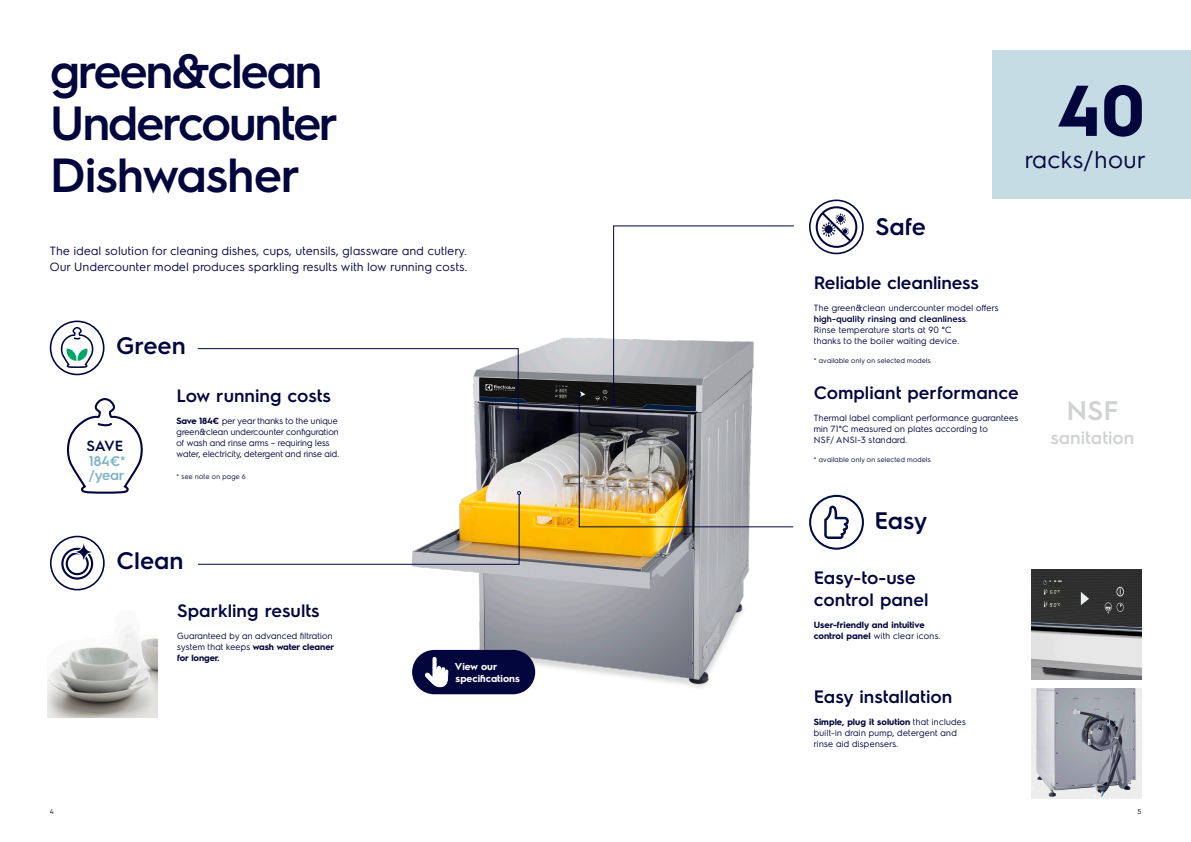
<style>
.page{position:relative;width:1191px;height:842px;background:#fff}
.page>*{position:absolute;margin:0;border:0;box-sizing:border-box;transform-origin:0 0}
.t1{font:700 72px "Electrolux Sans";color:#02063d}
.t2{font:600 48px/52px "Electrolux Sans";letter-spacing:-.05em;color:#02063d}
.t3{font:600 27px "Electrolux Sans";color:#d1d2d4}
.t4{font:600 24px "Electrolux Sans";color:#02063d}
.t5{font:24px "Electrolux Sans";color:#02063d}
.t6{font:600 18px "Electrolux Sans";color:#02063d}
.t7{font:600 18px "Electrolux Sans";color:#d1d2d4}
.t8{font:600 14.7px "Electrolux Sans";color:#02063d}
.t9{font:600 14.1px "Electrolux Sans";letter-spacing:-.025em;color:#7bb3c5}
.t10{font:600 12.3px "Electrolux Sans";color:#7bb3c5}
.t11{font:12px "Electrolux Sans";color:#02063d}
.t12{font:700 10px/12px "Electrolux Sans";color:#fff}
.t13{font:9px/11px "Electrolux Sans";letter-spacing:-.01em;color:#02063d}
.t14{font:700 9px/11px "Electrolux Sans";color:#02063d}
.t15{font:7px "Electrolux Sans";color:#02063d}
.s1{font-weight:700}
.s2{font-weight:600}
.s3{font-weight:400}
</style>
<div class="page">
<img style="left:407px;top:337px;width:352px;height:358px">
<svg style="left:809px;top:495px;width:55px;height:55px"></svg>
<svg style="left:809px;top:200px;width:54px;height:54px"></svg>
<svg style="left:577px;top:226px;width:217px;height:301px"></svg>
<img style="left:1031px;top:569px;width:110px;height:110px">
<img style="left:1031px;top:688px;width:110px;height:110px">
<div style="left:992px;top:50px;width:199px;height:148px;background:#c5dce5"></div>
<svg style="left:50px;top:536px;width:55px;height:54px"></svg>
<svg style="left:197px;top:348px;width:323px;height:72px"></svg>
<svg style="left:50px;top:321px;width:54px;height:54px"></svg>
<svg style="left:198px;top:491px;width:322px;height:73px"></svg>
<img style="left:48px;top:633px;width:109px;height:84px">
<svg style="left:66px;top:398px;width:77px;height:96px"></svg>
<div style="left:75px;top:453px;width:61px;height:13px;background:#fff"></div>
<div style="left:86px;top:466px;width:38px;height:18px;background:#fff"></div>
<div style="left:74px;top:452px;width:63px;height:10px;background:#fff"></div>
<div style="left:412px;top:650px;width:123px;height:44px;background:#02063d;border-radius:22px"></div>
<svg style="left:424px;top:630px;width:24px;height:58px"></svg>
<p class="t2" style="left:50px;top:42px;width:290px">green&amp;clean<br>Undercounter<br>Dishwasher</p>
<p class="t11" style="left:50px;top:243px;width:419px">The ideal solution for cleaning dishes, cups, utensils, glassware and cutlery.</p>
<p class="t11" style="left:50px;top:259px;width:419px">Our Undercounter model produces sparkling results with low running costs.</p>
<p class="t4" style="left:116px;top:329px;width:71px">Green</p>
<p class="t8" style="left:87px;top:435px;width:38px">SAVE</p>
<p class="t10" style="left:88px;top:465px;width:34px">/year</p>
<p class="t9" style="left:89px;top:451px;width:39px">184€*</p>
<p class="t9" style="left:89px;top:465px;width:37px">/year</p>
<p class="t6" style="left:177px;top:383px;width:156px">Low running costs</p>
<p class="t13" style="left:177px;top:415px;width:164px"><span class="s1">Save 184€</span> per year thanks to the unique green&amp;clean undercounter configuration of wash and rinse arms – requiring less water, electricity, detergent and rinse aid.</p>
<p class="t15" style="left:177px;top:472px;width:71px">* see note on page 6</p>
<p class="t4" style="left:117px;top:544px;width:68px">Clean</p>
<p class="t6" style="left:177px;top:598px;width:144px">Sparkling results</p>
<p class="t13" style="left:177px;top:630px;width:158px">Guaranteed by an advanced filtration system that keeps <span class="s1">wash water cleaner for longer.</span></p>
<p class="t12" style="left:455px;top:660px;width:66px">View our specifications</p>
<p class="t1" style="left:1056px;top:60px;width:89px">40</p>
<p class="t5" style="left:1025px;top:143px;width:122px">racks/hour</p>
<p class="t4" style="left:875px;top:209px;width:52px">Safe</p>
<p class="t6" style="left:814px;top:270px;width:167px">Reliable cleanliness</p>
<p class="t13" style="left:814px;top:302px;width:186px">The green&amp;clean undercounter model offers <span class="s2">high-quality rinsing and cleanliness</span>.<br>Rinse temperature starts at 90 °C<br>thanks to the boiler waiting device.</p>
<p class="t15" style="left:814px;top:356px;width:119px">* available only on selected models</p>
<p class="t6" style="left:814px;top:380px;width:206px">Compliant performance</p>
<p class="t13" style="left:814px;top:412px;width:206px">Thermal label compliant performance guarantees min 71°C measured on plates according to<br>NSF/ ANSI-3 standard.</p>
<p class="t15" style="left:814px;top:455px;width:119px">* available only on selected models</p>
<p class="t3" style="left:1066px;top:392px;width:53px">NSF</p>
<p class="t7" style="left:1050px;top:425px;width:86px">sanitation</p>
<p class="t4" style="left:874px;top:504px;width:55px">Easy</p>
<p class="t6" style="left:814px;top:565px;width:103px">Easy-to-use</p>
<p class="t6" style="left:814px;top:587px;width:116px">control panel</p>
<p class="t14" style="left:814px;top:619px;width:128px">User-friendly and intuitive control panel <span class="s3">with clear icons.</span></p>
<p class="t6" style="left:814px;top:684px;width:140px">Easy installation</p>
<p class="t13" style="left:814px;top:715px;width:154px"><span class="s1">Simple, plug it solution</span> that includes built-in drain pump, detergent and</p>
<p class="t13" style="left:814px;top:737px;width:86px">rinse aid dispensers.</p>
<p class="t15" style="left:50px;top:807px;width:6px">4</p>
<p class="t15" style="left:1137px;top:806px;width:6px">5</p>
</div>
